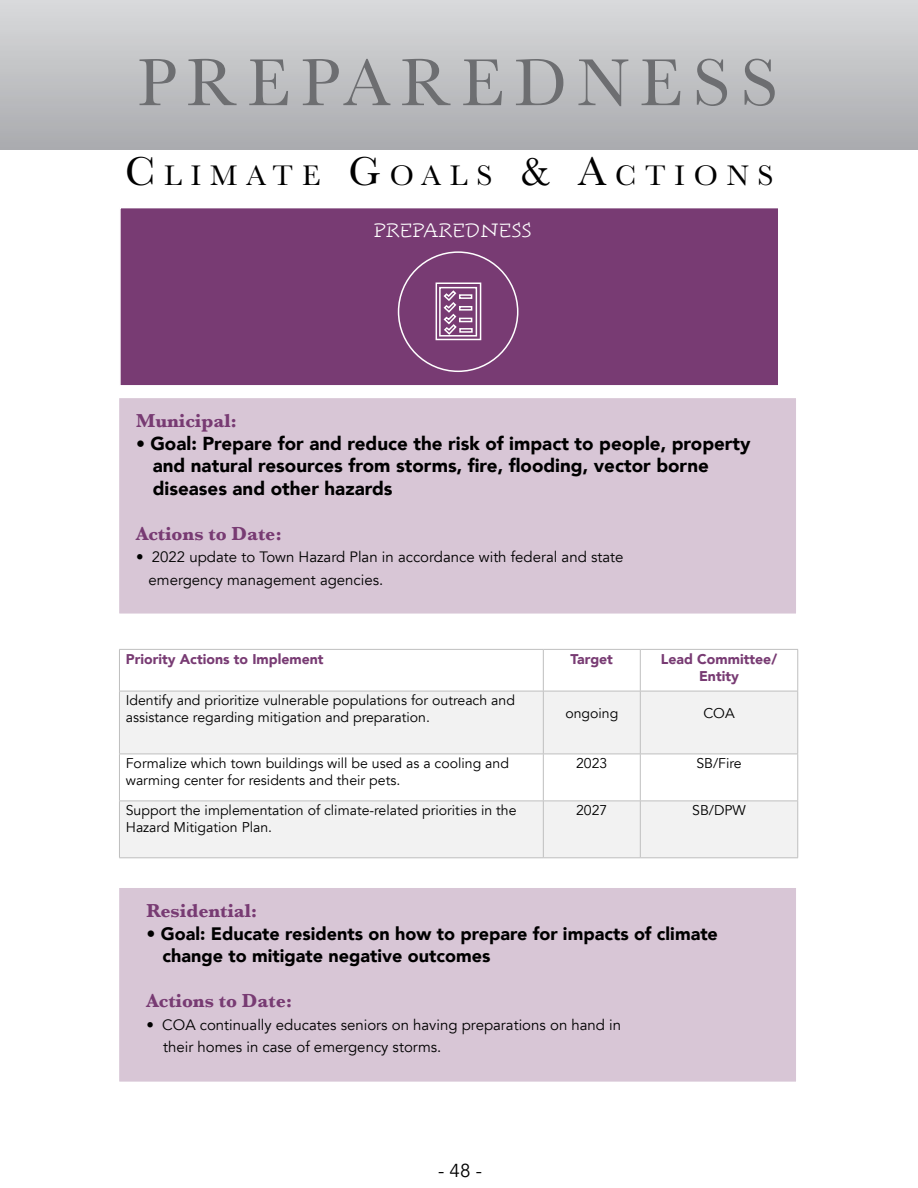
<style>
.page{position:relative;width:918px;height:1188px;background:#fff}
.page>*{position:absolute;margin:0;border:0;box-sizing:border-box;transform-origin:0 0}
.t1{font:69px "Baskerville";letter-spacing:.15em;color:#6d6e71}
.t2{font:29.4px "Baskerville";letter-spacing:.3em;color:#000}
.t3{font:300 23.1px "Alphatier Pro";color:#fff}
.t4{font:700 19.5px "Baskerville";color:#783b73}
.t5{font:900 18.75px/22.5px "Avenir";color:#000}
.t6{font:18.75px "Avenir";color:#000}
.t7{font:900 18px/22.5px "Avenir";color:#000}
.t8{font:15px/22.5px "Avenir";color:#000}
.t9{font:14.1px/17px "Avenir";color:#000}
.t10{font:900 14.1px/17px "Avenir";color:#783b73;text-align:center}
.s1{font-size:42px}
.s2{font-size:18px}
</style>
<div class="page">
<div style="left:119px;top:207px;width:661px;height:180px;background:#783b73;border:2px solid #fff"></div>
<svg style="left:397px;top:251px;width:122px;height:121px"></svg>
<div style="left:118px;top:397px;width:680px;height:218px;background:#d8c6d6;border:2px solid #fff"></div>
<div style="left:118px;top:886px;width:680px;height:197px;background:#d8c6d6;border:2px solid #fff"></div>
<svg style="left:120px;top:692px;width:677px;height:166px;fill:#f2f2f2"></svg>
<hr style="left:119px;top:649px;width:424px;height:1px;background:#bfbfbf">
<hr style="left:543px;top:649px;width:97px;height:1px;background:#bfbfbf">
<hr style="left:640px;top:649px;width:158px;height:1px;background:#bfbfbf">
<hr style="left:119px;top:691px;width:424px;height:1px;background:#bfbfbf">
<hr style="left:543px;top:691px;width:97px;height:1px;background:#bfbfbf">
<hr style="left:640px;top:691px;width:158px;height:1px;background:#bfbfbf">
<hr style="left:119px;top:754px;width:424px;height:1px;background:#bfbfbf">
<hr style="left:543px;top:754px;width:97px;height:1px;background:#bfbfbf">
<hr style="left:640px;top:754px;width:158px;height:1px;background:#bfbfbf">
<hr style="left:119px;top:801px;width:424px;height:1px;background:#bfbfbf">
<hr style="left:543px;top:801px;width:97px;height:1px;background:#bfbfbf">
<hr style="left:640px;top:801px;width:158px;height:1px;background:#bfbfbf">
<hr style="left:119px;top:858px;width:424px;height:1px;background:#bfbfbf">
<hr style="left:543px;top:858px;width:97px;height:1px;background:#bfbfbf">
<hr style="left:640px;top:858px;width:158px;height:1px;background:#bfbfbf">
<hr style="left:119px;top:650px;width:1px;height:41px;background:#bfbfbf">
<hr style="left:119px;top:691px;width:1px;height:63px;background:#bfbfbf">
<hr style="left:119px;top:754px;width:1px;height:47px;background:#bfbfbf">
<hr style="left:119px;top:801px;width:1px;height:57px;background:#bfbfbf">
<hr style="left:543px;top:650px;width:1px;height:41px;background:#bfbfbf">
<hr style="left:640px;top:650px;width:1px;height:41px;background:#bfbfbf">
<hr style="left:797px;top:650px;width:1px;height:41px;background:#bfbfbf">
<hr style="left:543px;top:691px;width:1px;height:63px;background:#bfbfbf">
<hr style="left:640px;top:691px;width:1px;height:63px;background:#bfbfbf">
<hr style="left:797px;top:691px;width:1px;height:63px;background:#bfbfbf">
<hr style="left:543px;top:754px;width:1px;height:47px;background:#bfbfbf">
<hr style="left:640px;top:754px;width:1px;height:47px;background:#bfbfbf">
<hr style="left:797px;top:754px;width:1px;height:47px;background:#bfbfbf">
<hr style="left:543px;top:801px;width:1px;height:57px;background:#bfbfbf">
<hr style="left:640px;top:801px;width:1px;height:57px;background:#bfbfbf">
<hr style="left:797px;top:801px;width:1px;height:57px;background:#bfbfbf">
<h1 class="t1" style="left:137px;top:39px;width:642px">PREPAREDNESS</h1>
<h2 class="t2" style="left:125px;top:157px;width:650px"><span class="s1">C</span> LIMATE <span class="s1">G</span>OALS <span class="s1">&amp; A</span>CTIONS</h2>
<h3 class="t3" style="left:374px;top:218px;width:160px">PREPAREDNESS</h3>
<h3 class="t4" style="left:136px;top:407px;width:102px">Municipal:</h3>
<h3 class="t5" style="left:153px;top:432px;width:599px;text-indent:-17px"><span class="s2">•</span> Goal: Prepare for and reduce the risk of impact to people, property and natural resources from storms, fire, flooding, vector borne diseases and other hazards</h3>
<h3 class="t4" style="left:136px;top:520px;width:147px">Actions to Date:</h3>
<p class="t8" style="left:149px;top:546px;width:477px;text-indent:-13px">• 2022 update to Town Hazard Plan in accordance with federal and state emergency management agencies.</p>
<p class="t10" style="left:126px;top:650px;width:199px">Priority Actions to Implement</p>
<p class="t10" style="left:571px;top:650px;width:44px">Target</p>
<p class="t10" style="left:661px;top:650px;width:118px">Lead Committee/<br>Entity</p>
<p class="t9" style="left:126px;top:692px;width:391px">Identify and prioritize vulnerable populations for outreach and assistance regarding mitigation and preparation.</p>
<p class="t9" style="left:565px;top:705px;width:54px">ongoing</p>
<p class="t9" style="left:703px;top:705px;width:33px">COA</p>
<p class="t9" style="left:126px;top:755px;width:385px">Formalize which town buildings will be used as a cooling and warming center for residents and their pets.</p>
<p class="t9" style="left:576px;top:755px;width:33px">2023</p>
<p class="t9" style="left:696px;top:755px;width:47px">SB/Fire</p>
<p class="t9" style="left:126px;top:802px;width:392px">Support the implementation of climate-related priorities in the<br>Hazard Mitigation Plan.</p>
<p class="t9" style="left:576px;top:802px;width:33px">2027</p>
<p class="t9" style="left:692px;top:802px;width:55px">SB/DPW</p>
<h3 class="t4" style="left:146px;top:897px;width:113px">Residential:</h3>
<p class="t7" style="left:162px;top:922px;width:557px;text-indent:-16px">• Goal: Educate residents on how to prepare for impacts of climate change to mitigate negative outcomes</p>
<h3 class="t4" style="left:146px;top:987px;width:147px">Actions to Date:</h3>
<p class="t8" style="left:163px;top:1014px;width:460px;text-indent:-17px">• COA continually educates seniors on having preparations on hand in their homes in case of emergency storms.</p>
<h3 class="t6" style="left:438px;top:1159px;width:45px">- 48 -</h3>
</div>
